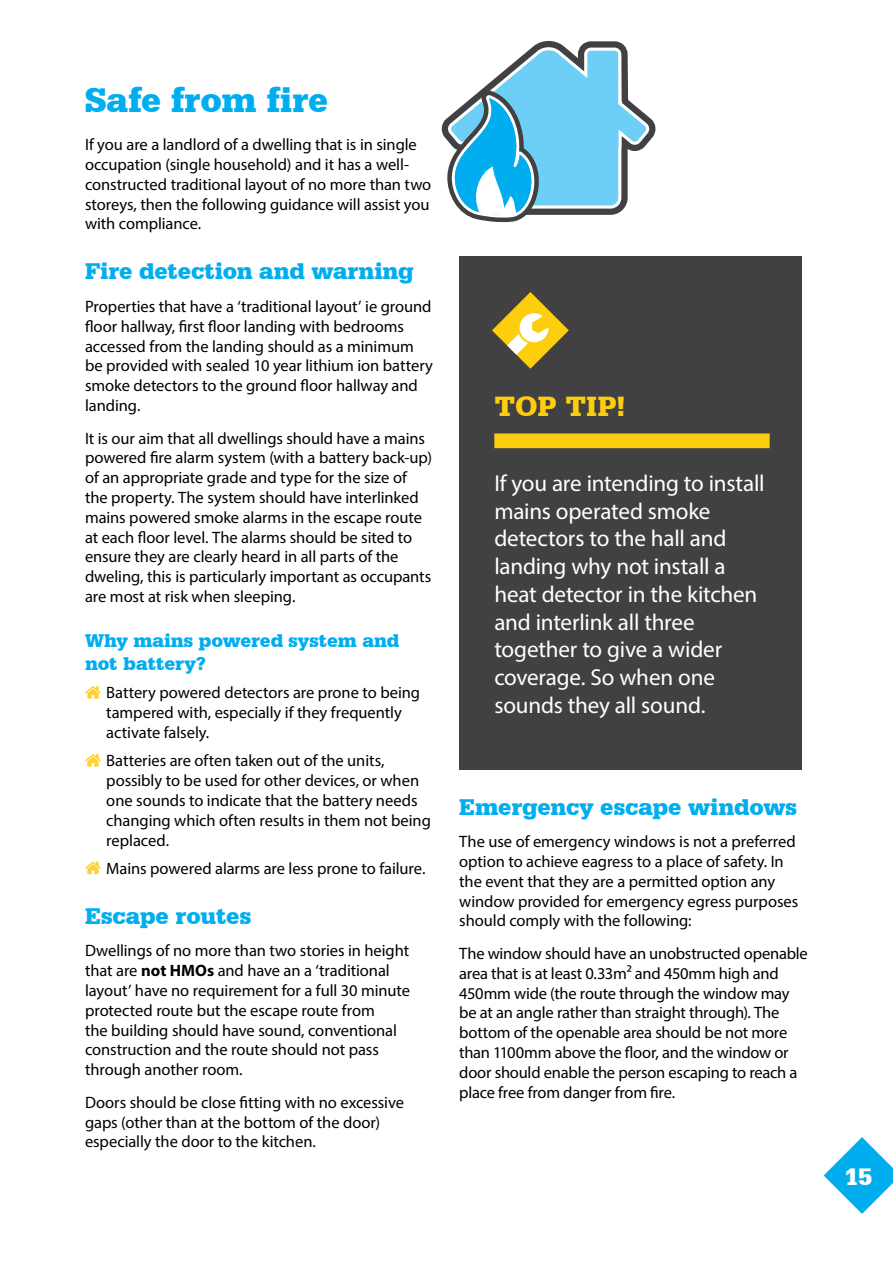
<style>
.page{position:relative;width:893px;height:1263px;background:#fff}
.page>*{position:absolute;margin:0;border:0;box-sizing:border-box;transform-origin:0 0}
.t1{font:900 36px "Serifa BT";letter-spacing:-.01em;color:#00aeef}
.t2{font:900 29.4px "Serifa BT";letter-spacing:.005em;color:#fdce0d}
.t3{font:900 25.2px "Serifa BT";color:#fff}
.t4{font:900 24px "Serifa BT";letter-spacing:-.01em;color:#00aeef}
.t5{font:23.1px/27.8px "Myriad Pro";letter-spacing:-.01em;color:#fff}
.t6{font:900 19.5px/23.4px "Serifa BT";letter-spacing:-.01em;color:#00aeef}
.t7{font:16.5px/19.8px "Myriad Pro";letter-spacing:-.005em;color:#000}
.s1{font-weight:700}
</style>
<div class="page">
<svg style="left:824px;top:1137px;width:69px;height:77px"></svg>
<svg style="left:85px;top:686px;width:16px;height:13px"></svg>
<svg style="left:85px;top:754px;width:16px;height:13px"></svg>
<svg style="left:85px;top:861px;width:16px;height:13px"></svg>
<div style="left:459px;top:256px;width:343px;height:514px;background:#414042"></div>
<div style="left:494px;top:433px;width:276px;height:15px;background:#fdce0d"></div>
<svg style="left:492px;top:292px;width:77px;height:77px"></svg>
<svg style="left:443px;top:41px;width:208px;height:182px"></svg>
<h1 class="t1" style="left:85px;top:78px;width:245px">Safe from fire</h1>
<p class="t7" style="left:85px;top:135px;width:348px">If you are a landlord of a dwelling that is in single occupation (single household) and it has a well&shy;constructed traditional layout of no more than two storeys, then the following guidance will assist you with compliance.</p>
<h3 class="t4" style="left:85px;top:257px;width:330px">Fire detection and warning</h3>
<p class="t7" style="left:85px;top:296px;width:349px">Properties that have a ‘traditional layout’ ie ground floor hallway, first floor landing with bedrooms accessed from the landing should as a minimum be provided with sealed 10 year lithium ion battery smoke detectors to the ground floor hallway and landing.</p>
<p class="t7" style="left:85px;top:428px;width:349px">It is our aim that all dwellings should have a mains powered fire alarm system (with a battery back-up) of an appropriate grade and type for the size of the property. The system should have interlinked mains powered smoke alarms in the escape route at each floor level. The alarms should be sited to ensure they are clearly heard in all parts of the dweling, this is particularly important as occupants are most at risk when sleeping.</p>
<p class="t6" style="left:85px;top:628px;width:316px">Why mains powered system and not battery?</p>
<p class="t7" style="left:106px;top:683px;width:315px">Battery powered detectors are prone to being tampered with, especially if they frequently activate falsely.</p>
<p class="t7" style="left:106px;top:751px;width:326px">Batteries are often taken out of the units, possibly to be used for other devices, or when one sounds to indicate that the battery needs changing which often results in them not being replaced.</p>
<p class="t7" style="left:106px;top:858px;width:321px">Mains powered alarms are less prone to failure.</p>
<h3 class="t4" style="left:85px;top:901px;width:168px">Escape routes</h3>
<p class="t7" style="left:85px;top:941px;width:327px">Dwellings of no more than two stories in height that are <span class="s1">not HMOs</span> and have an a ‘traditional layout’ have no requirement for a full 30 minute protected route but the escape route from<br>the building should have sound, conventional construction and the route should not pass through another room.</p>
<p class="t7" style="left:85px;top:1092px;width:320px">Doors should be close fitting with no excessive gaps (other than at the bottom of the door) especially the door to the kitchen.</p>
<h2 class="t2" style="left:494px;top:387px;width:133px">TOP TIP!</h2>
<h3 class="t5" style="left:494px;top:469px;width:272px">If you are intending to install mains operated smoke detectors to the hall and landing why not install a heat detector in the kitchen and interlink all three together to give a wider coverage. So when one sounds they all sound.</h3>
<h3 class="t4" style="left:459px;top:792px;width:339px">Emergency escape windows</h3>
<p class="t7" style="left:459px;top:831px;width:340px">The use of emergency windows is not a preferred option to achieve eagress to a place of safety. In the event that they are a permitted option any window provided for emergency egress purposes should comply with the following:</p>
<p class="t7" style="left:459px;top:943px;width:350px">The window should have an unobstructed openable area that is at least 0.33m² and 450mm high and 450mm wide (the route through the window may be at an angle rather than straight through). The bottom of the openable area should be not more than 1100mm above the floor, and the window or door should enable the person escaping to reach a place free from danger from fire.</p>
<h3 class="t3" style="left:844px;top:1160px;width:30px">15</h3>
</div>
